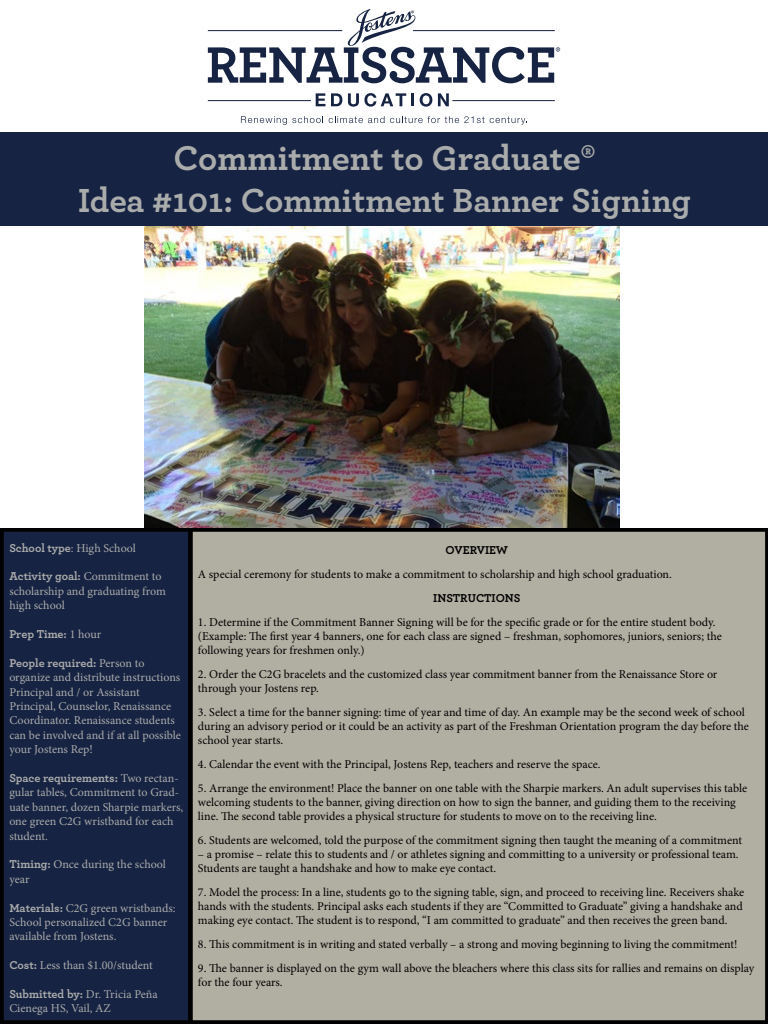
<style>
.page{position:relative;width:768px;height:1024px;background:#fff}
.page>*{position:absolute;margin:0;border:0;box-sizing:border-box;transform-origin:0 0}
.t1{font:700 36px "Archer";color:#aaabab}
.t2{font:700 35px "Archer";color:#aaabab}
.t3{font:12px/14px "Minion Pro";color:#000}
.t4{font:12px/14.4px "Minion Pro";color:#aaabab}
.t5{font:700 12px "Archer";color:#aaabab}
.t6{font:700 12px "Archer";color:#000}
.s1{font-family:"Archer";font-weight:700}
.s2{font-family:"Minion Pro";font-weight:400}
</style>
<div class="page">
<img style="left:144px;top:226px;width:475px;height:302px">
<div style="left:0;top:132px;width:768px;height:94px;background:#162342"></div>
<hr style="left:452px;top:100px;width:103px;height:1px;background:#162342">
<hr style="left:208px;top:100px;width:103px;height:1px;background:#162342">
<svg style="left:208px;top:9px;width:352px;height:74px"></svg>
<svg style="left:316px;top:93px;width:9px;height:13px"></svg>
<svg style="left:331px;top:93px;width:11px;height:13px"></svg>
<svg style="left:348px;top:93px;width:66px;height:14px"></svg>
<svg style="left:420px;top:93px;width:12px;height:14px"></svg>
<svg style="left:438px;top:93px;width:11px;height:13px"></svg>
<svg style="left:241px;top:116px;width:243px;height:9px"></svg>
<svg style="left:490px;top:117px;width:37px;height:8px"></svg>
<div style="left:192px;top:528px;width:576px;height:496px;background:#b1afa2"></div>
<div style="left:2px;top:530px;width:188px;height:492px;background:#162342"></div>
<div style="left:0;top:528px;width:192px;height:496px;border:4px solid #000"></div>
<h1 class="t1" style="left:174px;top:130px;width:423px">Commitment to Graduate®</h1>
<h2 class="t2" style="left:78px;top:173px;width:614px">Idea #101: Commitment Banner Signing</h2>
<p class="t4" style="left:9px;top:541px;width:128px"><span class="s1">School type</span>: High School</p>
<p class="t5" style="left:9px;top:567px;width:154px">Activity goal: <span class="s2">Commitment to</span></p>
<p class="t4" style="left:9px;top:584px;width:158px">scholarship and graduating from high school</p>
<p class="t5" style="left:9px;top:625px;width:94px">Prep Time: <span class="s2">1 hour</span></p>
<p class="t5" style="left:9px;top:653px;width:137px">People required: <span class="s2">Person to</span></p>
<p class="t4" style="left:9px;top:670px;width:173px">organize and distribute instructions<br>Principal and / or Assistant<br>Principal, Counselor, Renaissance<br>Coordinator. Renaissance students can be involved and if at all possible your Jostens Rep!</p>
<p class="t5" style="left:9px;top:769px;width:171px">Space requirements: <span class="s2">Two rectan-</span></p>
<p class="t4" style="left:9px;top:785px;width:176px">gular tables, Commitment to Grad&shy;uate banner, dozen Sharpie markers, one green C2G wristband for each student.</p>
<p class="t4" style="left:9px;top:857px;width:158px"><span class="s1">Timing:</span> Once during the school year</p>
<p class="t4" style="left:9px;top:901px;width:168px"><span class="s1">Materials:</span> C2G green wristbands:<br>School personalized C2G banner available from Jostens.</p>
<p class="t4" style="left:9px;top:958px;width:145px"><span class="s1">Cost:</span> Less than $1.00/student</p>
<p class="t4" style="left:9px;top:987px;width:150px"><span class="s1">Submitted by:</span> Dr. Tricia Peña<br>Cienega HS, Vail, AZ</p>
<p class="t6" style="left:446px;top:540px;width:64px">OVERVIEW</p>
<p class="t3" style="left:198px;top:567px;width:476px">A special ceremony for students to make a commitment to scholarship and high school graduation.</p>
<p class="t6" style="left:433px;top:588px;width:89px">INSTRUCTIONS</p>
<p class="t3" style="left:198px;top:615px;width:526px">1. Determine if the Commitment Banner Signing will be for the specific grade or for the entire student body. (Example: The first year 4 banners, one for each class are signed – freshman, sophomores, juniors, seniors; the following years for freshmen only.)</p>
<p class="t3" style="left:198px;top:667px;width:521px">2. Order the C2G bracelets and the customized class year commitment banner from the Renaissance Store or through your Jostens rep.</p>
<p class="t3" style="left:198px;top:705px;width:553px">3. Select a time for the banner signing: time of year and time of day. An example may be the second week of school during an advisory period or it could be an activity as part of the Freshman Orientation program the day before the school year starts.</p>
<p class="t3" style="left:198px;top:757px;width:404px">4. Calendar the event with the Principal, Jostens Rep, teachers and reserve the space.</p>
<p class="t3" style="left:198px;top:781px;width:551px">5. Arrange the environment! Place the banner on one table with the Sharpie markers. An adult supervises this table welcoming students to the banner, giving direction on how to sign the banner, and guiding them to the receiving line. The second table provides a physical structure for students to move on to the receiving line.</p>
<p class="t3" style="left:198px;top:833px;width:546px">6. Students are welcomed, told the purpose of the commitment signing then taught the meaning of a commitment</p>
<p class="t3" style="left:198px;top:847px;width:542px">– a promise – relate this to students and / or athletes signing and committing to a university or professional team.<br>Students are taught a handshake and how to make eye contact.</p>
<p class="t3" style="left:198px;top:885px;width:548px">7. Model the process: In a line, students go to the signing table, sign, and proceed to receiving line. Receivers shake hands with the students. Principal asks each students if they are “Committed to Graduate” giving a handshake and making eye contact. The student is to respond, “I am committed to graduate” and then receives the green band.</p>
<p class="t3" style="left:198px;top:937px;width:541px">8. This commitment is in writing and stated verbally – a strong and moving beginning to living the commitment!</p>
<p class="t3" style="left:198px;top:961px;width:558px">9. The banner is displayed on the gym wall above the bleachers where this class sits for rallies and remains on display for the four years.</p>
</div>
